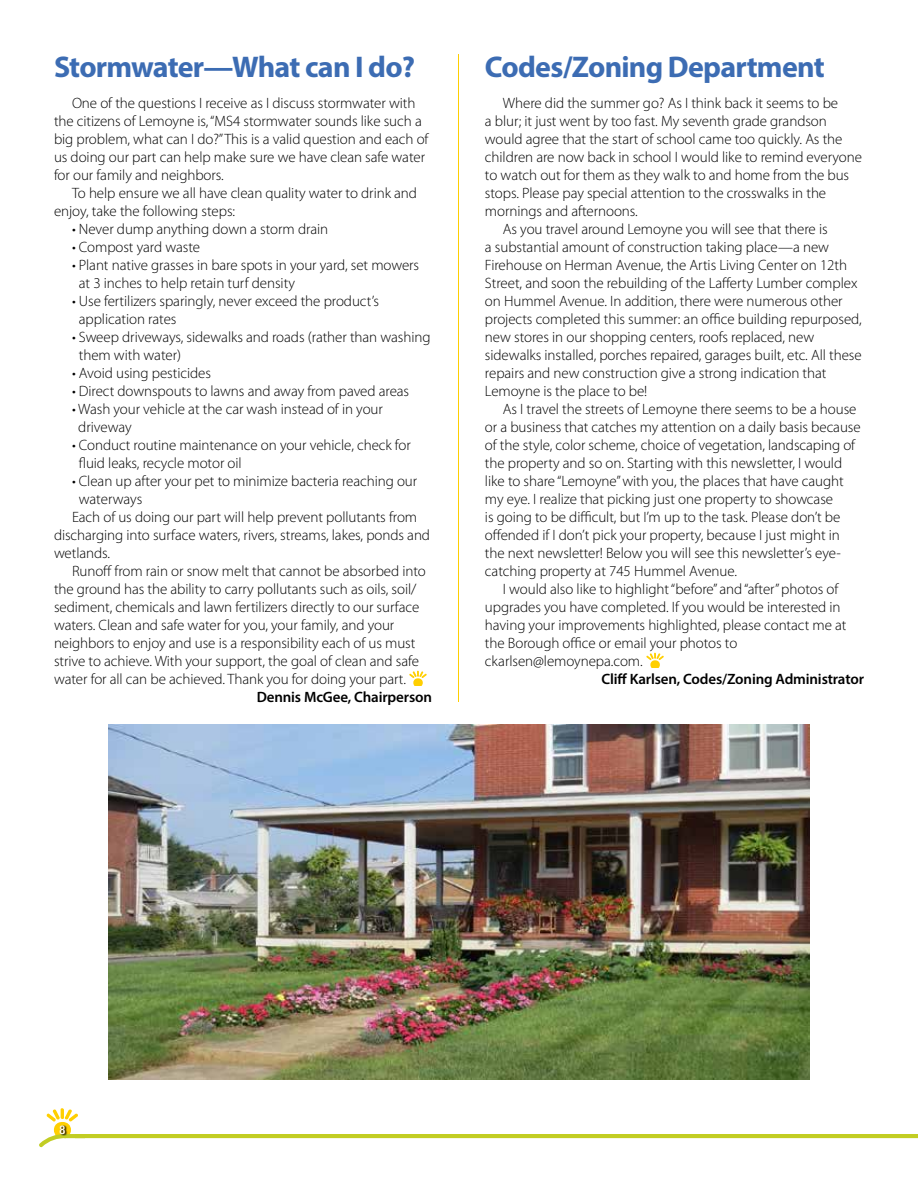
<style>
.page{position:relative;width:918px;height:1188px;background:#fff}
.page>*{position:absolute;margin:0;border:0;box-sizing:border-box;transform-origin:0 0}
.t1{font:700 30px "Myriad Pro";letter-spacing:-.025em;color:#3c6cb3}
.t2{font:300 15px/18px "Myriad Pro";letter-spacing:-.005em;color:#000}
.t3{font:600 15px "Myriad Pro";letter-spacing:-.01em;color:#000}
.t4{font:500 condensed 12px "Helvetica Neue";color:#fff}
</style>
<div class="page">
<svg style="left:39px;top:1108px;width:40px;height:40px"></svg>
<hr style="left:64px;top:1134px;width:20px;height:4px;background:#c2cd23">
<svg style="left:60px;top:1126px;width:8px;height:10px"></svg>
<hr style="left:75px;top:1134px;width:843px;height:4px;background:#c2cd23">
<hr style="left:458px;top:54px;width:1px;height:648px;background:#ffcf01">
<svg style="left:646px;top:653px;width:18px;height:15px"></svg>
<svg style="left:409px;top:671px;width:18px;height:15px"></svg>
<img style="left:108px;top:724px;width:702px;height:356px">
<h1 class="t1" style="left:54px;top:47px;width:363px">Stormwater—What can I do?</h1>
<p class="t2" style="left:54px;top:94px;width:376px;text-indent:18px">One of the questions I receive as I discuss stormwater with the citizens of Lemoyne is, “MS4 stormwater sounds like such a big problem, what can I do?” This is a valid question and each of us doing our part can help make sure we have clean safe water for our family and neighbors.</p>
<p class="t2" style="left:54px;top:184px;width:365px;text-indent:18px">To help ensure we all have clean quality water to drink and enjoy, take the following steps:</p>
<p class="t2" style="left:72px;top:220px;width:258px">• Never dump anything down a storm drain</p>
<p class="t2" style="left:72px;top:238px;width:130px">• Compost yard waste</p>
<p class="t2" style="left:79px;top:256px;width:342px;text-indent:-7px">• Plant native grasses in bare spots in your yard, set mowers at 3 inches to help retain turf density</p>
<p class="t2" style="left:79px;top:292px;width:302px;text-indent:-7px">• Use fertilizers sparingly, never exceed the product’s application rates</p>
<p class="t2" style="left:79px;top:328px;width:353px;text-indent:-7px">• Sweep driveways, sidewalks and roads (rather than washing them with water)</p>
<p class="t2" style="left:72px;top:364px;width:141px">• Avoid using pesticides</p>
<p class="t2" style="left:72px;top:382px;width:339px">• Direct downspouts to lawns and away from paved areas</p>
<p class="t2" style="left:78px;top:400px;width:306px;text-indent:-6px">• Wash your vehicle at the car wash instead of in your driveway</p>
<p class="t2" style="left:79px;top:436px;width:334px;text-indent:-7px">• Conduct routine maintenance on your vehicle, check for fluid leaks, recycle motor oil</p>
<p class="t2" style="left:72px;top:472px;width:347px">• Clean up after your pet to minimize bacteria reaching our</p>
<p class="t2" style="left:79px;top:490px;width:65px">waterways</p>
<p class="t2" style="left:72px;top:508px;width:347px">Each of us doing our part will help prevent pollutants from</p>
<p class="t2" style="left:54px;top:526px;width:378px">discharging into surface waters, rivers, streams, lakes, ponds and</p>
<p class="t2" style="left:54px;top:544px;width:58px">wetlands.</p>
<p class="t2" style="left:72px;top:562px;width:355px">Runoff from rain or snow melt that cannot be absorbed into</p>
<p class="t2" style="left:54px;top:580px;width:364px">the ground has the ability to carry pollutants such as oils, soil/</p>
<p class="t2" style="left:54px;top:598px;width:367px">sediment, chemicals and lawn fertilizers directly to our surface</p>
<p class="t2" style="left:54px;top:616px;width:342px">waters. Clean and safe water for you, your family, and your</p>
<p class="t2" style="left:54px;top:634px;width:363px">neighbors to enjoy and use is a responsibility each of us must</p>
<p class="t2" style="left:54px;top:652px;width:367px">strive to achieve. With your support, the goal of clean and safe</p>
<p class="t2" style="left:54px;top:670px;width:354px">water for all can be achieved. Thank you for doing your part.</p>
<p class="t3" style="left:257px;top:687px;width:177px">Dennis McGee, Chairperson</p>
<h1 class="t1" style="left:485px;top:47px;width:341px">Codes/Zoning Department</h1>
<p class="t2" style="left:503px;top:94px;width:337px">Where did the summer go? As I think back it seems to be</p>
<p class="t2" style="left:485px;top:112px;width:343px">a blur; it just went by too fast. My seventh grade grandson</p>
<p class="t2" style="left:485px;top:130px;width:359px">would agree that the start of school came too quickly. As the</p>
<p class="t2" style="left:485px;top:148px;width:379px">children are now back in school I would like to remind everyone</p>
<p class="t2" style="left:485px;top:166px;width:366px">to watch out for them as they walk to and home from the bus</p>
<p class="t2" style="left:485px;top:184px;width:343px">stops. Please pay special attention to the crosswalks in the</p>
<p class="t2" style="left:485px;top:202px;width:154px">mornings and afternoons.</p>
<p class="t2" style="left:503px;top:220px;width:326px">As you travel around Lemoyne you will see that there is</p>
<p class="t2" style="left:485px;top:238px;width:346px">a substantial amount of construction taking place—a new</p>
<p class="t2" style="left:485px;top:256px;width:364px">Firehouse on Herman Avenue, the Artis Living Center on 12th</p>
<p class="t2" style="left:485px;top:274px;width:374px">Street, and soon the rebuilding of the Lafferty Lumber complex</p>
<p class="t2" style="left:485px;top:292px;width:359px">on Hummel Avenue. In addition, there were numerous other</p>
<p class="t2" style="left:485px;top:310px;width:378px">projects completed this summer: an office building repurposed,</p>
<p class="t2" style="left:485px;top:328px;width:331px">new stores in our shopping centers, roofs replaced, new</p>
<p class="t2" style="left:485px;top:346px;width:378px">sidewalks installed, porches repaired, garages built, etc. All these</p>
<p class="t2" style="left:485px;top:364px;width:343px">repairs and new construction give a strong indication that</p>
<p class="t2" style="left:485px;top:382px;width:164px">Lemoyne is the place to be!</p>
<p class="t2" style="left:503px;top:400px;width:355px">As I travel the streets of Lemoyne there seems to be a house</p>
<p class="t2" style="left:485px;top:418px;width:377px">or a business that catches my attention on a daily basis because</p>
<p class="t2" style="left:485px;top:436px;width:372px">of the style, color scheme, choice of vegetation, landscaping of</p>
<p class="t2" style="left:485px;top:454px;width:359px">the property and so on. Starting with this newsletter, I would</p>
<p class="t2" style="left:485px;top:472px;width:360px">like to share “Lemoyne” with you, the places that have caught</p>
<p class="t2" style="left:485px;top:490px;width:350px">my eye. I realize that picking just one property to showcase</p>
<p class="t2" style="left:485px;top:508px;width:357px">is going to be difficult, but I’m up to the task. Please don’t be</p>
<p class="t2" style="left:485px;top:526px;width:356px">offended if I don’t pick your property, because I just might in</p>
<p class="t2" style="left:485px;top:544px;width:357px">the next newsletter! Below you will see this newsletter’s eye-</p>
<p class="t2" style="left:485px;top:562px;width:254px">catching property at 745 Hummel Avenue.</p>
<p class="t2" style="left:503px;top:580px;width:337px">I would also like to highlight “before” and “after” photos of</p>
<p class="t2" style="left:485px;top:598px;width:357px">upgrades you have completed. If you would be interested in</p>
<p class="t2" style="left:485px;top:616px;width:363px">having your improvements highlighted, please contact me at</p>
<p class="t2" style="left:485px;top:634px;width:254px">the Borough office or email your photos to</p>
<p class="t2" style="left:485px;top:652px;width:159px">ckarlsen@lemoynepa.com.</p>
<p class="t3" style="left:602px;top:669px;width:264px">Cliff Karlsen, Codes/Zoning Administrator</p>
<p class="t4" style="left:59px;top:1123px;width:7px">8</p>
</div>
